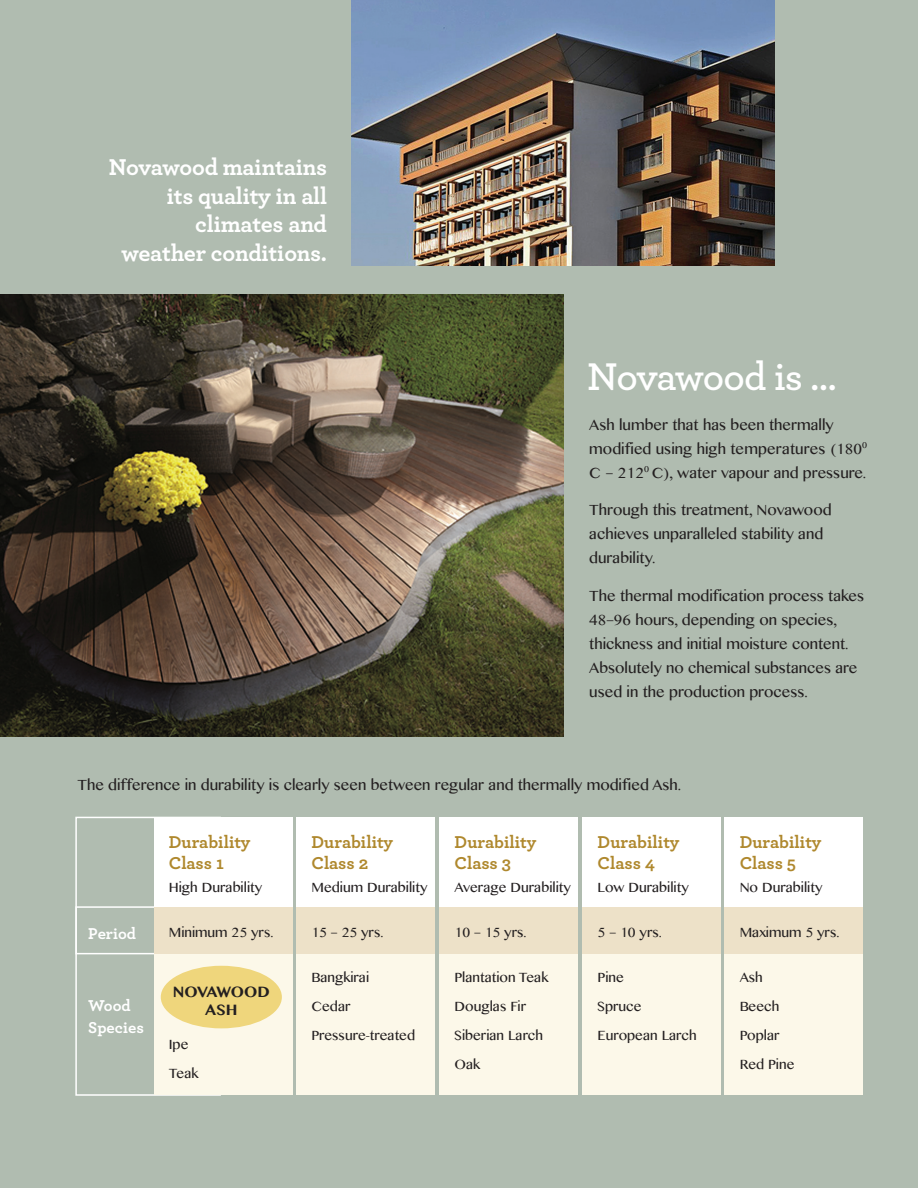
<style>
.page{position:relative;width:918px;height:1188px;background:#b0bcb0}
.page>*{position:absolute;margin:0;border:0;box-sizing:border-box;transform-origin:0 0}
.t1{font:600 40.5px "Archer";letter-spacing:-.03em;color:#fff}
.t2{font:700 24px/28.8px "Archer";letter-spacing:-.01em;color:#fff;text-align:right}
.t3{font:700 18px/21px "Archer";color:#af882d}
.t4{font:16.5px/24px "Kannada MN";color:#231f20}
.t5{font:700 16.5px/22.5px "Archer";color:#fff}
.t6{font:700 16.5px "Kannada MN";letter-spacing:-.025em;color:#231f20}
.t7{font:700 16.5px "Kannada MN";color:#231f20}
.t8{font:15px "Kannada MN";color:#231f20}
</style>
<div class="page">
<div style="left:75px;top:817px;width:146px;height:279px;border:2px solid #fff"></div>
<div style="left:75px;top:906px;width:146px;height:48px;border:2px solid #fff"></div>
<div style="left:154px;top:817px;width:138px;height:278px;background:#fcf8e9"></div>
<div style="left:297px;top:824px;width:138px;height:271px;background:#fcf8e9"></div>
<div style="left:440px;top:824px;width:138px;height:271px;background:#fcf8e9"></div>
<div style="left:583px;top:824px;width:138px;height:271px;background:#fcf8e9"></div>
<div style="left:725px;top:824px;width:138px;height:271px;background:#fcf8e9"></div>
<div style="left:154px;top:907px;width:138px;height:47px;background:#ede1c8"></div>
<div style="left:297px;top:845px;width:138px;height:109px;background:#ede1c8"></div>
<div style="left:440px;top:845px;width:138px;height:109px;background:#ede1c8"></div>
<div style="left:583px;top:845px;width:138px;height:109px;background:#ede1c8"></div>
<div style="left:725px;top:845px;width:138px;height:109px;background:#ede1c8"></div>
<div style="left:154px;top:817px;width:138px;height:90px;background:#fff"></div>
<div style="left:297px;top:817px;width:138px;height:90px;background:#fff"></div>
<div style="left:440px;top:817px;width:138px;height:90px;background:#fff"></div>
<div style="left:583px;top:817px;width:138px;height:90px;background:#fff"></div>
<div style="left:725px;top:817px;width:138px;height:90px;background:#fff"></div>
<img style="left:0;top:295px;width:563px;height:441px">
<img style="left:351px;top:0;width:423px;height:266px">
<div style="left:161px;top:966px;width:121px;height:62px;background:#efd67c;border-radius:50%"></div>
<p class="t2" style="left:109px;top:151px;width:220px">Novawood maintains its quality in all climates and weather conditions.</p>
<p class="t1" style="left:587px;top:346px;width:251px">Novawood is …</p>
<p class="t4" style="left:589px;top:412px;width:279px">Ash lumber that has been thermally modified using high temperatures (180<sup>0<br></sup>C – 212<sup>0</sup> C), water vapour and pressure.</p>
<p class="t4" style="left:589px;top:497px;width:244px">Through this treatment, Novawood achieves unparalleled stability and durability.</p>
<p class="t4" style="left:589px;top:583px;width:276px">The thermal modification process takes 48–96 hours, depending on species, thickness and initial moisture content.<br>Absolutely no chemical substances are used in the production process.</p>
<p class="t4" style="left:77px;top:773px;width:605px">The difference in durability is clearly seen between regular and thermally modified Ash.</p>
<p class="t5" style="left:88px;top:921px;width:49px">Period</p>
<p class="t5" style="left:88px;top:993px;width:57px">Wood<br>Species</p>
<p class="t3" style="left:169px;top:830px;width:83px">Durability<br>Class 1</p>
<p class="t8" style="left:169px;top:878px;width:95px">High Durability</p>
<p class="t8" style="left:169px;top:923px;width:106px">Minimum 25 yrs.</p>
<p class="t6" style="left:173px;top:982px;width:99px">NOVAWOOD</p>
<p class="t7" style="left:205px;top:1000px;width:34px">ASH</p>
<p class="t8" style="left:169px;top:1035px;width:21px">Ipe</p>
<p class="t8" style="left:169px;top:1064px;width:31px">Teak</p>
<p class="t3" style="left:311px;top:830px;width:83px">Durability<br>Class 2</p>
<p class="t8" style="left:311px;top:878px;width:118px">Medium Durability</p>
<p class="t8" style="left:311px;top:923px;width:74px">15 – 25 yrs.</p>
<p class="t8" style="left:311px;top:968px;width:59px">Bangkirai</p>
<p class="t8" style="left:311px;top:997px;width:41px">Cedar</p>
<p class="t8" style="left:311px;top:1026px;width:105px">Pressure-treated</p>
<p class="t3" style="left:455px;top:830px;width:83px">Durability<br>Class 3</p>
<p class="t8" style="left:455px;top:878px;width:118px">Average Durability</p>
<p class="t8" style="left:455px;top:923px;width:74px">10 – 15 yrs.</p>
<p class="t8" style="left:455px;top:968px;width:95px">Plantation Teak</p>
<p class="t8" style="left:455px;top:997px;width:73px">Douglas Fir</p>
<p class="t8" style="left:455px;top:1026px;width:90px">Siberian Larch</p>
<p class="t8" style="left:455px;top:1055px;width:27px">Oak</p>
<p class="t3" style="left:598px;top:830px;width:83px">Durability<br>Class 4</p>
<p class="t8" style="left:598px;top:878px;width:93px">Low Durability</p>
<p class="t8" style="left:598px;top:923px;width:66px">5 – 10 yrs.</p>
<p class="t8" style="left:598px;top:968px;width:28px">Pine</p>
<p class="t8" style="left:598px;top:997px;width:45px">Spruce</p>
<p class="t8" style="left:598px;top:1026px;width:100px">European Larch</p>
<p class="t3" style="left:740px;top:830px;width:83px">Durability<br>Class 5</p>
<p class="t8" style="left:740px;top:878px;width:84px">No Durability</p>
<p class="t8" style="left:740px;top:923px;width:101px">Maximum 5 yrs.</p>
<p class="t8" style="left:740px;top:968px;width:25px">Ash</p>
<p class="t8" style="left:740px;top:997px;width:41px">Beech</p>
<p class="t8" style="left:740px;top:1026px;width:41px">Poplar</p>
<p class="t8" style="left:740px;top:1055px;width:56px">Red Pine</p>
</div>
